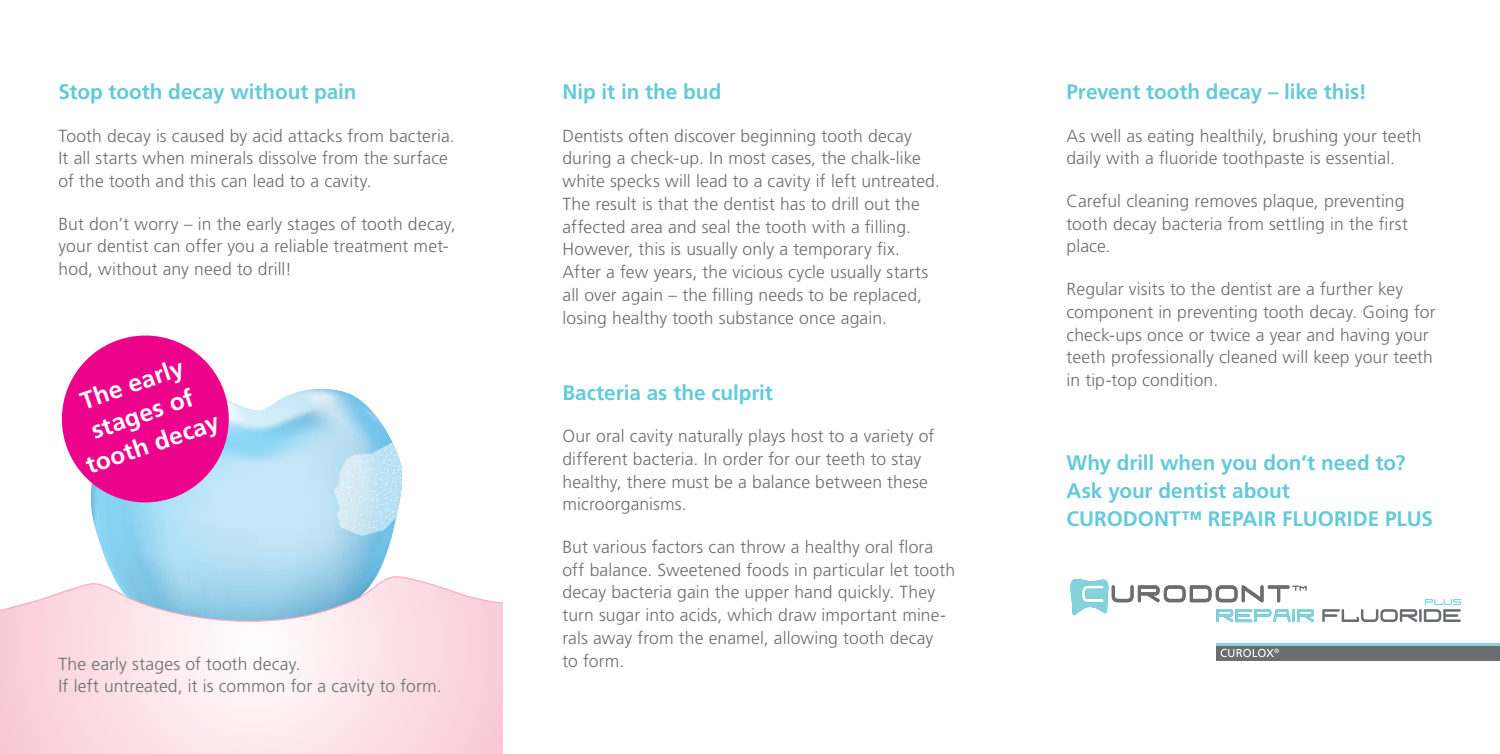
<style>
.page{position:relative;width:1500px;height:754px;background:#fff}
.page>*{position:absolute;margin:0;border:0;box-sizing:border-box;transform-origin:0 0}
.Lauftext{font:700 24.5px/31.5px "Frutiger LT Pro";color:#fff;text-align:center}
.t1{font:700 21px/28px "Frutiger LT Std";letter-spacing:-.005em;color:#65cad8}
.t2{font:300 17.5px/22.8px "Frutiger LT Std";letter-spacing:.01em;color:#6c6d70}
</style>
<div class="page">
<svg style="left:85px;top:388px;width:318px;height:188px;background:#b7e0f4"></svg>
<svg style="left:334px;top:442px;width:68px;height:94px;background:#c4e3f3"></svg>
<svg style="left:0;top:576px;width:503px;height:178px"></svg>
<div style="left:1216px;top:645px;width:284px;height:16px;background:#6c6d70"></div>
<hr style="left:1216px;top:643px;width:284px;height:2px;background:#87d2da">
<svg style="left:1221px;top:649px;width:58px;height:8px"></svg>
<svg style="left:1070px;top:579px;width:244px;height:44px"></svg>
<svg style="left:1322px;top:599px;width:139px;height:23px"></svg>
<div style="left:62px;top:335px;width:167px;height:167px;background:#ed028c;border-radius:50%"></div>
<p class="t1" style="left:58px;top:78px;width:300px">Stop tooth decay without pain</p>
<p class="t2" style="left:58px;top:124px;width:398px">Tooth decay is caused by acid attacks from bacteria.<br>It all starts when minerals dissolve from the surface of the tooth and this can lead to a cavity.</p>
<p class="t2" style="left:58px;top:213px;width:399px">But don’t worry – in the early stages of tooth decay, your dentist can offer you a reliable treatment met&shy;hod, without any need to drill!</p>
<p class="Lauftext" style="left:61px;top:392px;width:141px;rotate:-19deg">The early stages of tooth decay</p>
<p class="t2" style="left:58px;top:652px;width:385px">The early stages of tooth decay.<br>If left untreated, it is common for a cavity to form.</p>
<p class="t1" style="left:562px;top:78px;width:160px">Nip it in the bud</p>
<p class="t2" style="left:562px;top:124px;width:379px">Dentists often discover beginning tooth decay during a check-up. In most cases, the chalk-like white specks will lead to a cavity if left untreated.<br>The result is that the dentist has to drill out the affected area and seal the tooth with a filling.<br>However, this is usually only a temporary fix.<br>After a few years, the vicious cycle usually starts all over again – the filling needs to be replaced, losing healthy tooth substance once again.</p>
<p class="t1" style="left:562px;top:378px;width:212px">Bacteria as the culprit</p>
<p class="t2" style="left:562px;top:425px;width:373px">Our oral cavity naturally plays host to a variety of different bacteria. In order for our teeth to stay healthy, there must be a balance between these microorganisms.</p>
<p class="t2" style="left:562px;top:536px;width:394px">But various factors can throw a healthy oral flora off balance. Sweetened foods in particular let tooth decay bacteria gain the upper hand quickly. They turn sugar into acids, which draw important mine&shy;rals away from the enamel, allowing tooth decay<br>to form.</p>
<p class="t1" style="left:1066px;top:78px;width:302px">Prevent tooth decay – like this!</p>
<p class="t2" style="left:1066px;top:124px;width:357px">As well as eating healthily, brushing your teeth daily with a fluoride toothpaste is essential.</p>
<p class="t2" style="left:1066px;top:190px;width:343px">Careful cleaning removes plaque, preventing tooth decay bacteria from settling in the first place.</p>
<p class="t2" style="left:1066px;top:278px;width:371px">Regular visits to the dentist are a further key component in preventing tooth decay. Going for check-ups once or twice a year and having your teeth professionally cleaned will keep your teeth in tip-top condition.</p>
<p class="t1" style="left:1066px;top:449px;width:368px">Why drill when you don’t need to?<br>Ask your dentist about<br>CURODONT™ REPAIR FLUORIDE PLUS</p>
</div>
